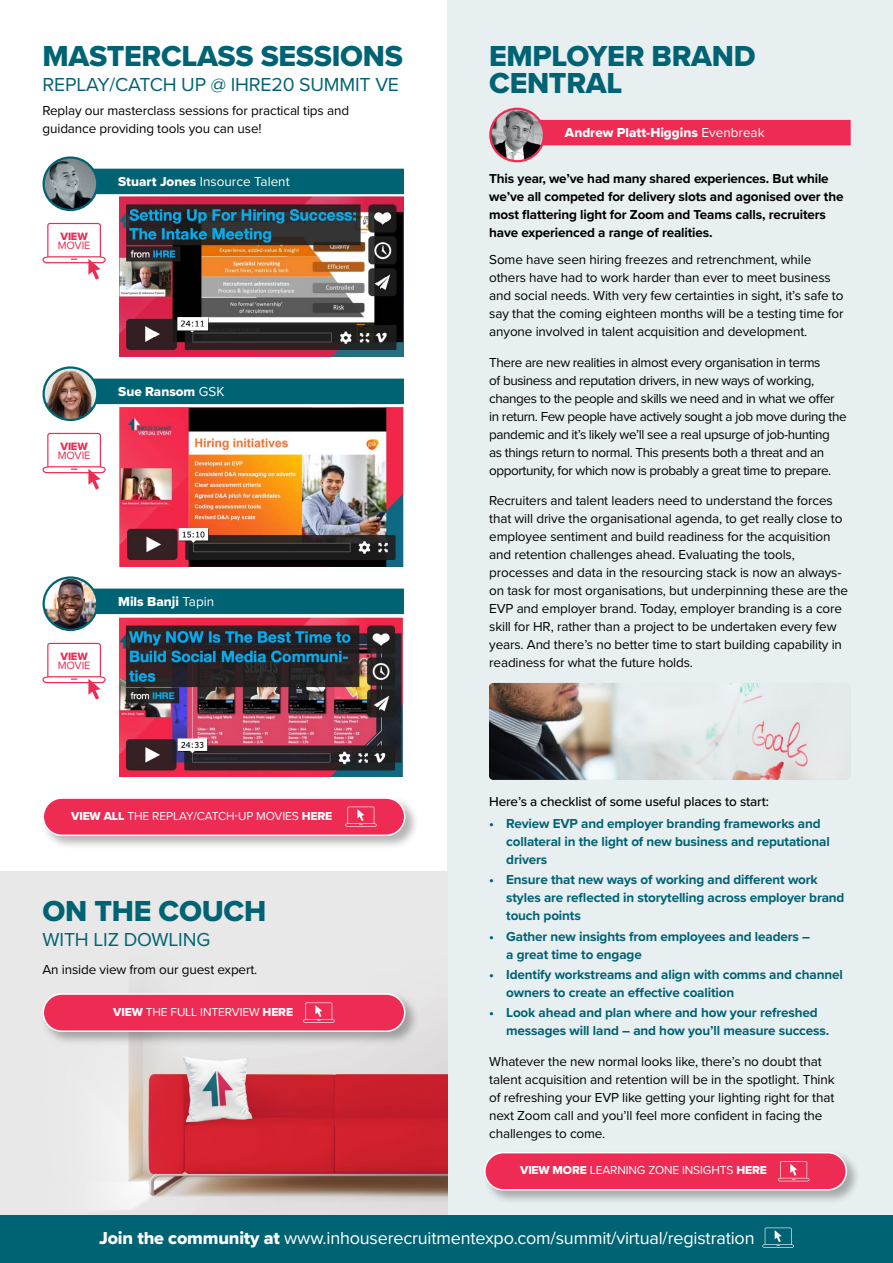
<style>
.page{position:relative;width:893px;height:1263px;background:#fff}
.page>*{position:absolute;margin:0;border:0;box-sizing:border-box;transform-origin:0 0}
.t1{font:30px/27.5px "Proxima Nova Extrabld";letter-spacing:-.01em;color:#006373}
.t2{font:19.5px "Proxima Nova";letter-spacing:-.01em;color:#006373}
.t3{font:18px "Proxima Nova";letter-spacing:-.01em;color:#fff}
.t4{font:13.5px/18px "Proxima Nova";letter-spacing:-.01em;color:#000}
.t5{font:700 13.5px/18px "Proxima Nova";letter-spacing:-.01em;color:#006373}
.t6{font:13.5px/18px "Proxima Nova";letter-spacing:-.03em;color:#000}
.t7{font:700 13.5px/18px "Proxima Nova";letter-spacing:-.01em;color:#000}
.t8{font:13.5px "Proxima Nova Extrabld";color:#fff}
.t9{font:500 13.5px "Proxima Nova";letter-spacing:-.01em;color:#000}
.t10{font:13.5px "Proxima Nova";color:#fff}
.t11{font:12px "Proxima Nova";letter-spacing:-.01em;color:#fff}
.t12{font:10.95px "Proxima Nova";letter-spacing:-.01em;color:#ee2b53}
.t13{font:10.95px "Proxima Nova Extrabld";letter-spacing:-.01em;color:#ee2b53}
.s1{font-family:"Proxima Nova Extrabld"}
.s2{font-family:"Proxima Nova"}
</style>
<div class="page">
<div style="left:448px;top:0;width:445px;height:1263px;background:#e8eff1"></div>
<img style="left:0;top:872px;width:448px;height:343px">
<img style="left:120px;top:197px;width:284px;height:160px">
<div style="left:84px;top:169px;width:320px;height:25px;background:#006373"></div>
<img style="left:44px;top:159px;width:53px;height:51px">
<div style="left:43px;top:156px;width:55px;height:55px;border:2px solid #006373;border-radius:50%"></div>
<svg style="left:43px;top:223px;width:63px;height:57px"></svg>
<img style="left:120px;top:407px;width:284px;height:160px">
<div style="left:84px;top:379px;width:320px;height:25px;background:#006373"></div>
<img style="left:44px;top:367px;width:53px;height:53px">
<div style="left:43px;top:366px;width:55px;height:55px;border:2px solid #006373;border-radius:50%"></div>
<svg style="left:43px;top:433px;width:63px;height:57px"></svg>
<img style="left:120px;top:617px;width:284px;height:159px">
<div style="left:84px;top:589px;width:320px;height:25px;background:#006373"></div>
<img style="left:44px;top:577px;width:53px;height:53px">
<div style="left:43px;top:576px;width:55px;height:55px;border:2px solid #006373;border-radius:50%"></div>
<svg style="left:43px;top:643px;width:63px;height:57px"></svg>
<div style="left:41px;top:795px;width:378px;height:55px;background:#000;opacity:.3"></div>
<div style="left:43px;top:798px;width:362px;height:37px;background:#ee2b53;border-radius:19px"></div>
<div style="left:43px;top:797px;width:362px;height:39px;border:2px solid #fff;border-radius:19px"></div>
<svg style="left:345px;top:806px;width:32px;height:21px"></svg>
<div style="left:41px;top:991px;width:378px;height:55px;background:#000;opacity:.3"></div>
<div style="left:43px;top:994px;width:362px;height:37px;background:#ee2b53;border-radius:19px"></div>
<div style="left:43px;top:993px;width:362px;height:39px;border:2px solid #fff;border-radius:19px"></div>
<svg style="left:303px;top:1002px;width:32px;height:21px"></svg>
<div style="left:531px;top:120px;width:320px;height:25px;background:#ee2b53"></div>
<img style="left:491px;top:109px;width:53px;height:52px">
<div style="left:489px;top:108px;width:56px;height:54px;border:2px solid #ee2b53;border-radius:50%"></div>
<img style="left:489px;top:683px;width:361px;height:97px">
<div style="left:482px;top:1150px;width:379px;height:55px;background:#000;opacity:.3"></div>
<div style="left:485px;top:1153px;width:361px;height:37px;background:#ee2b53;border-radius:19px"></div>
<div style="left:484px;top:1152px;width:363px;height:38px;border:2px solid #fff;border-radius:19px"></div>
<svg style="left:778px;top:1161px;width:31px;height:20px"></svg>
<div style="left:0;top:1215px;width:893px;height:48px;background:#006373"></div>
<svg style="left:762px;top:1227px;width:32px;height:21px"></svg>
<h1 class="t1" style="left:43px;top:42px;width:362px">MASTERCLASS SESSIONS</h1>
<h2 class="t2" style="left:43px;top:72px;width:358px">REPLAY/CATCH UP @ IHRE20 SUMMIT VE</h2>
<p class="t4" style="left:43px;top:102px;width:308px">Replay our masterclass sessions for practical tips and guidance providing tools you can use!</p>
<p class="t13" style="left:61px;top:228px;width:29px">VIEW</p>
<p class="t12" style="left:58px;top:239px;width:34px">MOVIE</p>
<p class="t10" style="left:118px;top:173px;width:173px"><span class="s1">Stuart Jones</span> Insource Talent</p>
<p class="t13" style="left:61px;top:438px;width:29px">VIEW</p>
<p class="t12" style="left:58px;top:449px;width:34px">MOVIE</p>
<p class="t8" style="left:118px;top:381px;width:108px">Sue Ransom <span class="s2">GSK</span></p>
<p class="t13" style="left:61px;top:648px;width:29px">VIEW</p>
<p class="t12" style="left:58px;top:658px;width:34px">MOVIE</p>
<p class="t8" style="left:118px;top:591px;width:98px">Mils Banji <span class="s2">Tapin</span></p>
<p class="t11" style="left:71px;top:809px;width:263px"><span class="s1">VIEW ALL</span> THE REPLAY/CATCH-UP MOVIES <span class="s1">HERE</span></p>
<h1 class="t1" style="left:43px;top:897px;width:225px">ON THE COUCH</h1>
<h2 class="t2" style="left:43px;top:928px;width:169px">WITH LIZ DOWLING</h2>
<p class="t4" style="left:43px;top:961px;width:216px">An inside view from our guest expert.</p>
<p class="t11" style="left:113px;top:1004px;width:181px"><span class="s1">VIEW</span> THE FULL INTERVIEW <span class="s1">HERE</span></p>
<h1 class="t1" style="left:489px;top:42px;width:268px">EMPLOYER BRAND<br>CENTRAL</h1>
<p class="t8" style="left:565px;top:122px;width:201px">Andrew Platt-Higgins <span class="s2">Evenbreak</span></p>
<p class="t7" style="left:489px;top:170px;width:356px">This year, we’ve had many shared experiences. But while we’ve all competed for delivery slots and agonised over the most flattering light for Zoom and Teams calls, recruiters have experienced a range of realities.</p>
<p class="t4" style="left:489px;top:251px;width:356px">Some have seen hiring freezes and retrenchment, while others have had to work harder than ever to meet business and social needs. With very few certainties in sight, it’s safe to say that the coming eighteen months will be a testing time for anyone involved in talent acquisition and development.</p>
<p class="t6" style="left:489px;top:353px;width:359px">There are new realities in almost every organisation in terms<br>of business and reputation drivers, in new ways of working, changes to the people and skills we need and in what we offer in return. Few people have actively sought a job move during the pandemic and it’s likely we’ll see a real upsurge of job-hunting<br>as things return to normal. This presents both a threat and an opportunity, for which now is probably a great time to prepare.</p>
<p class="t4" style="left:489px;top:492px;width:360px">Recruiters and talent leaders need to understand the forces that will drive the organisational agenda, to get really close to employee sentiment and build readiness for the acquisition and retention challenges ahead. Evaluating the tools, processes and data in the resourcing stack is now an always&shy;on task for most organisations, but underpinning these are the EVP and employer brand. Today, employer branding is a core skill for HR, rather than a project to be undertaken every few years. And there’s no better time to start building capability in readiness for what the future holds.</p>
<p class="t9" style="left:489px;top:791px;width:281px">Here’s a checklist of some useful places to start:</p>
<p class="t5" style="left:506px;top:814px;width:325px;text-indent:-17px">• Review EVP and employer branding frameworks and collateral in the light of new business and reputational drivers</p>
<p class="t5" style="left:506px;top:871px;width:340px;text-indent:-17px">• Ensure that new ways of working and different work styles are reflected in storytelling across employer brand touch points</p>
<p class="t5" style="left:506px;top:927px;width:305px;text-indent:-17px">• Gather new insights from employees and leaders – a great time to engage</p>
<p class="t5" style="left:506px;top:965px;width:338px;text-indent:-17px">• Identify workstreams and align with comms and channel owners to create an effective coalition</p>
<p class="t5" style="left:506px;top:1003px;width:325px;text-indent:-17px">• Look ahead and plan where and how your refreshed messages will land – and how you’ll measure success.</p>
<p class="t4" style="left:489px;top:1052px;width:347px">Whatever the new normal looks like, there’s no doubt that talent acquisition and retention will be in the spotlight. Think of refreshing your EVP like getting your lighting right for that next Zoom call and you’ll feel more confident in facing the challenges to come.</p>
<p class="t11" style="left:520px;top:1163px;width:248px"><span class="s1">VIEW MORE</span> LEARNING ZONE INSIGHTS <span class="s1">HERE</span></p>
<h3 class="t3" style="left:99px;top:1227px;width:657px"><span class="s1">Join the community at</span> www.inhouserecruitmentexpo.com/summit/virtual/registration</h3>
</div>
